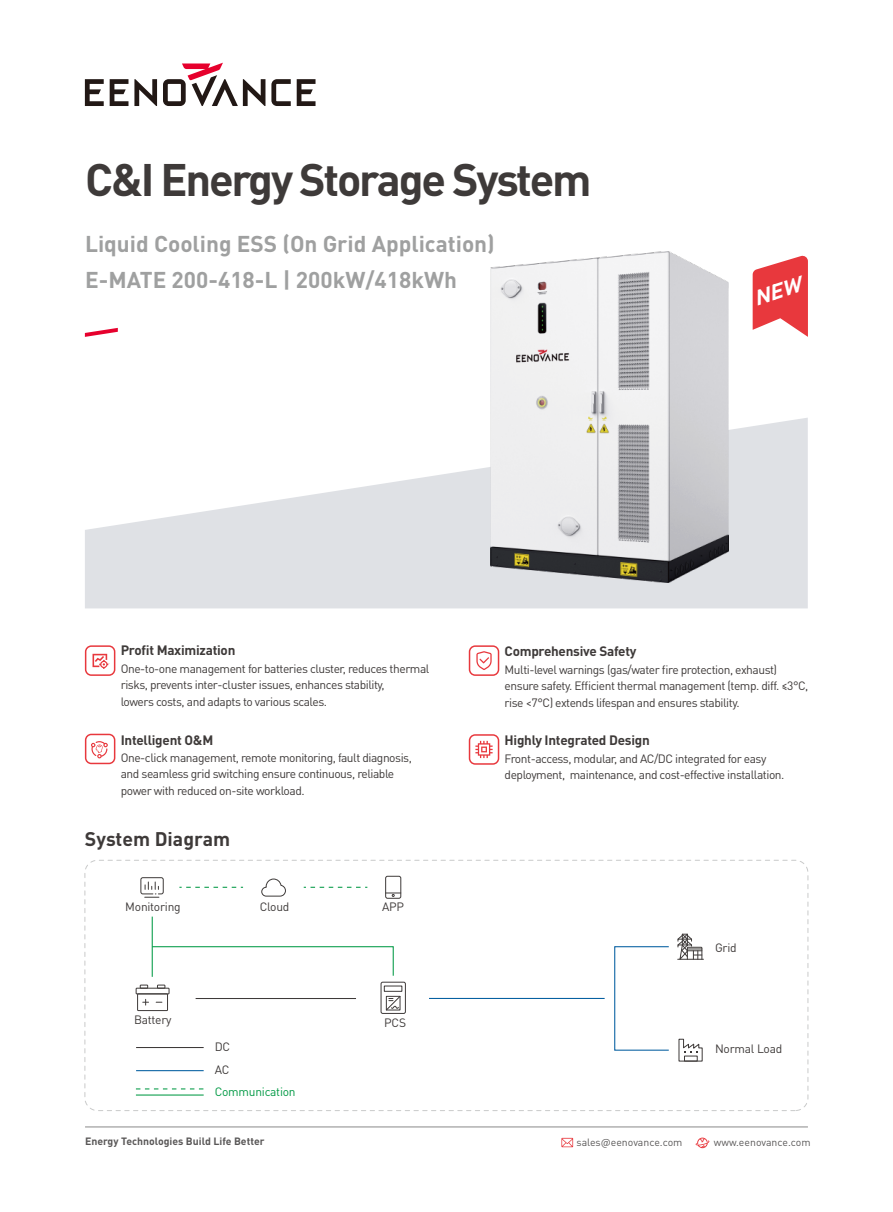
<style>
.page{position:relative;width:893px;height:1212px;background:#fff}
.page>*{position:absolute;margin:0;border:0;box-sizing:border-box;transform-origin:0 0}
.t1{font:700 45px "DIN Pro";letter-spacing:-.05em;color:#3e3a39}
.t2{font:700 22.65px/35.2px "DIN Pro";color:#9fa0a0}
.t3{font:700 19.5px "DIN Pro";color:#3e3a39}
.t4{font:700 13.5px "DIN Pro";letter-spacing:-.02em;color:#3e3a39}
.t5{font:12px/16.5px "DIN Pro";letter-spacing:-.04em;color:#3e3a39}
.t6{font:12px "DIN Pro";letter-spacing:-.02em;color:#3e3a39}
.t7{font:12px "DIN Pro";letter-spacing:-.02em;color:#094}
.t8{font:10.5px "DIN Pro";color:#595757}
.t9{font:700 10.5px "DIN Pro";color:#595757}
</style>
<div class="page">
<svg style="left:85px;top:418px;width:723px;height:190px;fill:#dfe1e5"></svg>
<img style="left:490px;top:251px;width:238px;height:331px">
<svg style="left:469px;top:645px;width:30px;height:31px"></svg>
<svg style="left:469px;top:734px;width:30px;height:31px"></svg>
<svg style="left:85px;top:734px;width:30px;height:30px"></svg>
<svg style="left:85px;top:645px;width:30px;height:31px"></svg>
<svg style="left:85px;top:328px;width:33px;height:9px"></svg>
<svg style="left:271px;top:79px;width:20px;height:27px"></svg>
<svg style="left:85px;top:79px;width:19px;height:27px"></svg>
<svg style="left:110px;top:79px;width:18px;height:27px"></svg>
<svg style="left:297px;top:79px;width:19px;height:27px"></svg>
<svg style="left:134px;top:79px;width:23px;height:27px"></svg>
<svg style="left:163px;top:63px;width:102px;height:43px"></svg>
<svg style="left:678px;top:1038px;width:25px;height:24px"></svg>
<hr style="left:152px;top:916px;width:1px;height:61px;background:#094">
<svg style="left:151px;top:946px;width:243px;height:31px"></svg>
<hr style="left:196px;top:998px;width:160px;height:1px;background:#3e3a39">
<hr style="left:136px;top:1047px;width:68px;height:1px;background:#3e3a39">
<hr style="left:136px;top:1070px;width:68px;height:1px;background:#005c9f">
<hr style="left:429px;top:998px;width:176px;height:1px;background:#005c9f">
<div style="left:614px;top:946px;width:55px;height:105px;border:1px solid #005c9f"></div>
<div style="left:140px;top:877px;width:24px;height:17px;border:1px solid #3e3a39;border-radius:2px"></div>
<svg style="left:145px;top:882px;width:14px;height:16px"></svg>
<div style="left:385px;top:876px;width:16px;height:23px;border:1px solid #3e3a39;border-radius:2px"></div>
<svg style="left:386px;top:892px;width:15px;height:5px"></svg>
<svg style="left:261px;top:878px;width:25px;height:19px"></svg>
<div style="left:136px;top:988px;width:33px;height:6px;border:1px solid #3e3a39"></div>
<div style="left:137px;top:993px;width:31px;height:18px;border:1px solid #3e3a39"></div>
<svg style="left:140px;top:984px;width:8px;height:4px"></svg>
<svg style="left:157px;top:984px;width:8px;height:4px"></svg>
<svg style="left:143px;top:999px;width:6px;height:6px"></svg>
<div style="left:381px;top:982px;width:25px;height:32px;border:1px solid #3e3a39;border-radius:2px"></div>
<div style="left:384px;top:985px;width:18px;height:7px;border:1px solid #3e3a39"></div>
<svg style="left:385px;top:995px;width:16px;height:16px"></svg>
<svg style="left:677px;top:933px;width:26px;height:27px"></svg>
<svg style="left:179px;top:887px;width:64px;height:1px"></svg>
<svg style="left:304px;top:887px;width:63px;height:1px"></svg>
<div style="left:85px;top:860px;width:723px;height:251px;border:1px dashed #c9caca;border-radius:13px"></div>
<svg style="left:136px;top:1088px;width:68px;height:1px"></svg>
<hr style="left:136px;top:1094px;width:68px;height:1px;background:#094">
<svg style="left:561px;top:1138px;width:12px;height:9px"></svg>
<svg style="left:696px;top:1137px;width:13px;height:11px"></svg>
<hr style="left:85px;top:1126px;width:723px;height:1px;background:#898989">
<svg style="left:753px;top:255px;width:55px;height:82px"></svg>
<h1 class="t1" style="left:85px;top:149px;width:508px">C&amp;I Energy Storage System</h1>
<h2 class="t2" style="left:85px;top:226px;width:411px">Liquid Cooling ESS (On Grid Application)<br>E-MATE 200-418-L | 200kW/418kWh</h2>
<p class="t4" style="left:121px;top:641px;width:116px">Profit Maximization</p>
<p class="t4" style="left:505px;top:642px;width:133px">Comprehensive Safety</p>
<p class="t5" style="left:121px;top:660px;width:310px">One-to-one management for batteries cluster, reduces thermal risks, prevents inter-cluster issues, enhances stability,<br>lowers costs, and adapts to various scales.</p>
<p class="t5" style="left:505px;top:661px;width:305px">Multi-level warnings (gas/water fire protection, exhaust) ensure safety. Efficient thermal management (temp. diff. ≤3°C, rise &lt;7°C) extends lifespan and ensures stability.</p>
<p class="t4" style="left:121px;top:731px;width:94px">Intelligent O&amp;M</p>
<p class="t4" style="left:505px;top:731px;width:147px">Highly Integrated Design</p>
<p class="t5" style="left:121px;top:749px;width:293px">One-click management, remote monitoring, fault diagnosis, and seamless grid switching ensure continuous, reliable power with reduced on-site workload.</p>
<p class="t5" style="left:505px;top:749px;width:281px">Front-access, modular, and AC/DC integrated for easy deployment, maintenance, and cost-effective installation.</p>
<h3 class="t3" style="left:85px;top:826px;width:147px">System Diagram</h3>
<p class="t6" style="left:125px;top:898px;width:57px">Monitoring</p>
<p class="t6" style="left:134px;top:1012px;width:39px">Battery</p>
<p class="t5" style="left:260px;top:898px;width:31px">Cloud</p>
<p class="t5" style="left:382px;top:898px;width:23px">APP</p>
<p class="t5" style="left:384px;top:1013px;width:23px">PCS</p>
<p class="t5" style="left:715px;top:939px;width:23px">Grid</p>
<p class="t5" style="left:215px;top:1037px;width:17px">DC</p>
<p class="t6" style="left:715px;top:1041px;width:69px">Normal Load</p>
<p class="t5" style="left:215px;top:1061px;width:16px">AC</p>
<p class="t7" style="left:215px;top:1084px;width:82px">Communication</p>
<p class="t9" style="left:85px;top:1134px;width:181px">Energy Technologies Build Life Better</p>
<p class="t8" style="left:576px;top:1135px;width:108px">sales@eenovance.com</p>
<p class="t8" style="left:714px;top:1135px;width:98px">www.eenovance.com</p>
</div>
